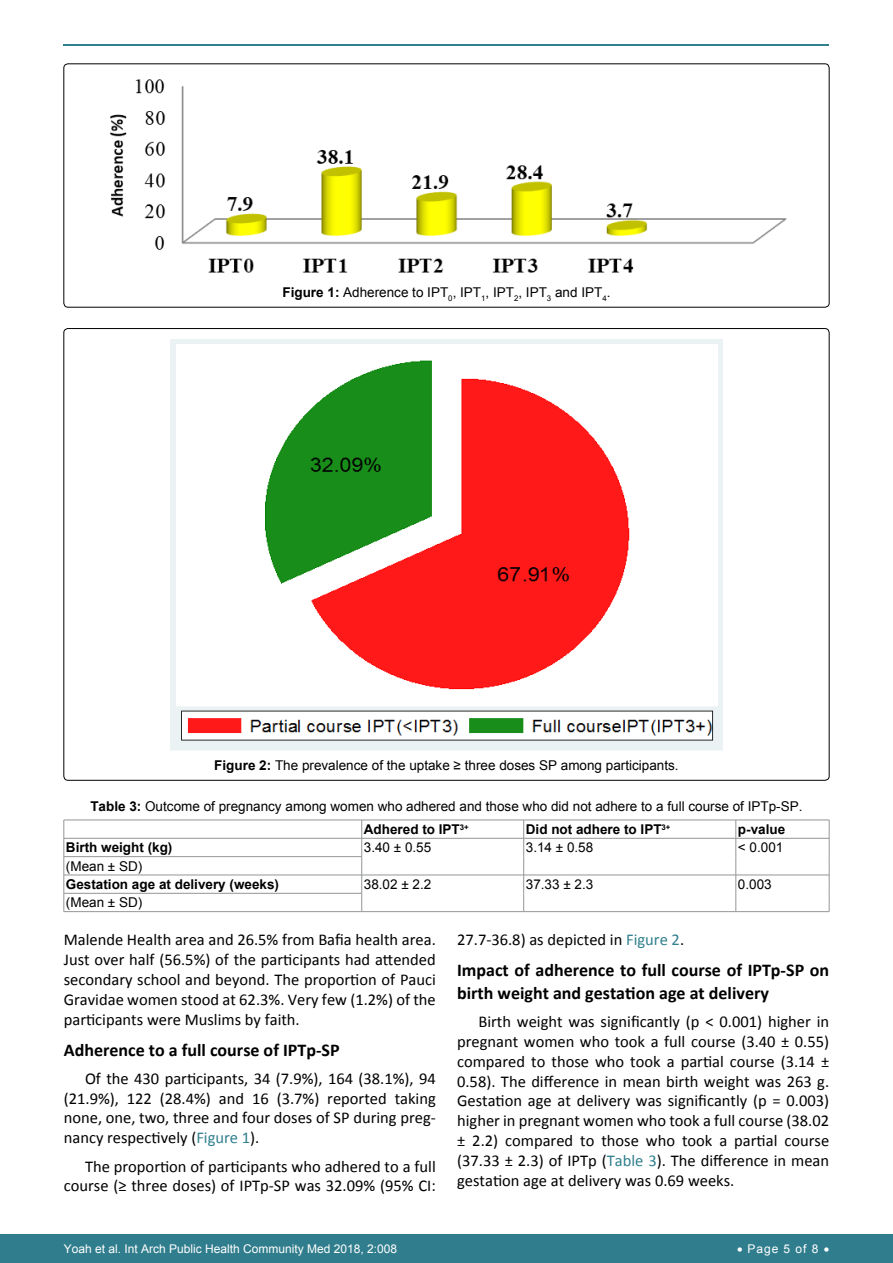
<style>
.page{position:relative;width:893px;height:1263px;background:#fff}
.page>*{position:absolute;margin:0;border:0;box-sizing:border-box;transform-origin:0 0}
.t1{font:700 18px/22.5px "Calibri";color:#000}
.t2{font:16.5px/19.8px "Calibri";color:#000;text-align:justify}
.t3{font:13.5px/22.6px "Arial";color:#000}
.t4{font:700 13.5px "Arial";color:#000}
.t5{font:12px "Arial";color:#fff}
.s1{font-weight:700}
.s2{color:#30808d}
</style>
<div class="page">
<hr style="left:64px;top:44px;width:765px;height:2px;background:#30808d">
<div style="left:0;top:1234px;width:893px;height:29px;background:#307d8d"></div>
<div style="left:64px;top:64px;width:765px;height:243px;border:1px solid #000;border-radius:4px"></div>
<img style="left:110px;top:79px;width:677px;height:194px">
<img style="left:170px;top:339px;width:553px;height:411px">
<hr style="left:64px;top:820px;width:298px;height:1px;background:#939598">
<hr style="left:362px;top:820px;width:162px;height:1px;background:#939598">
<hr style="left:524px;top:820px;width:212px;height:1px;background:#939598">
<hr style="left:736px;top:820px;width:93px;height:1px;background:#939598">
<hr style="left:64px;top:838px;width:298px;height:1px;background:#939598">
<hr style="left:362px;top:838px;width:162px;height:1px;background:#939598">
<hr style="left:524px;top:838px;width:212px;height:1px;background:#939598">
<hr style="left:736px;top:838px;width:93px;height:1px;background:#939598">
<hr style="left:64px;top:856px;width:298px;height:1px;background:#939598">
<hr style="left:64px;top:875px;width:298px;height:1px;background:#939598">
<hr style="left:362px;top:875px;width:162px;height:1px;background:#939598">
<hr style="left:524px;top:875px;width:212px;height:1px;background:#939598">
<hr style="left:736px;top:875px;width:93px;height:1px;background:#939598">
<hr style="left:64px;top:893px;width:298px;height:1px;background:#939598">
<svg style="left:64px;top:820px;width:1px;height:91px"></svg>
<svg style="left:361px;top:820px;width:1px;height:91px"></svg>
<svg style="left:523px;top:820px;width:1px;height:91px"></svg>
<svg style="left:736px;top:820px;width:1px;height:91px"></svg>
<svg style="left:829px;top:820px;width:1px;height:91px"></svg>
<hr style="left:64px;top:911px;width:298px;height:1px;background:#939598">
<hr style="left:362px;top:911px;width:162px;height:1px;background:#939598">
<hr style="left:524px;top:911px;width:212px;height:1px;background:#939598">
<hr style="left:736px;top:911px;width:93px;height:1px;background:#939598">
<p class="t3" style="left:282px;top:281px;width:329px"><span class="s1">Figure 1:</span> Adherence to IPT<sub>0</sub>, IPT<sub>1</sub>, IPT<sub>2</sub>, IPT<sub>3</sub> and IPT<sub>4</sub>.</p>
<p class="t3" style="left:214px;top:754px;width:466px"><span class="s1">Figure 2:</span> The prevalence of the uptake ≥ three doses SP among participants.</p>
<p class="t3" style="left:364px;top:795px;width:440px;text-indent:-273px"><span class="s1">Table 3:</span> Outcome of pregnancy among women who adhered and those who did not adhere to a full course of IPTp-SP.<br><span class="s1">Adhered to IPT</span><sup>3+</sup></p>
<p class="t4" style="left:526px;top:820px;width:146px">Did not adhere to IPT<sup>3+</sup></p>
<p class="t4" style="left:738px;top:820px;width:49px">p-value</p>
<p class="t4" style="left:66px;top:839px;width:108px">Birth weight (kg)</p>
<p class="t3" style="left:364px;top:836px;width:69px">3.40 ± 0.55</p>
<p class="t3" style="left:526px;top:836px;width:69px">3.14 ± 0.58</p>
<p class="t3" style="left:738px;top:836px;width:47px">&lt; 0.001</p>
<p class="t3" style="left:66px;top:855px;width:78px">(Mean ± SD)</p>
<p class="t4" style="left:66px;top:875px;width:215px">Gestation age at delivery (weeks)</p>
<p class="t3" style="left:364px;top:873px;width:69px">38.02 ± 2.2</p>
<p class="t3" style="left:526px;top:873px;width:69px">37.33 ± 2.3</p>
<p class="t3" style="left:738px;top:873px;width:35px">0.003</p>
<p class="t3" style="left:66px;top:891px;width:78px">(Mean ± SD)</p>
<p class="t2" style="left:64px;top:930px;width:374px">Malende Health area and 26.5% from Bafia health area.<br>Just over half (56.5%) of the participants had attended secondary school and beyond. The proportion of Pauci Gravidae women stood at 62.3%. Very few (1.2%) of the participants were Muslims by faith.</p>
<p class="t1" style="left:64px;top:1038px;width:277px">Adherence to a full course of IPTp-SP</p>
<p class="t2" style="left:64px;top:1068px;width:374px;text-indent:21px">Of the 430 participants, 34 (7.9%), 164 (38.1%), 94 (21.9%), 122 (28.4%) and 16 (3.7%) reported taking none, one, two, three and four doses of SP during preg&shy;nancy respectively (<span class="s2">Figure 1</span>).</p>
<p class="t2" style="left:64px;top:1156px;width:374px;text-align:right">The proportion of participants who adhered to a full course (≥ three doses) of IPTp-SP was 32.09% (95% CI:</p>
<p class="t2" style="left:457px;top:930px;width:229px">27.7-36.8) as depicted in <span class="s2">Figure 2</span>.</p>
<p class="t1" style="left:457px;top:959px;width:374px">Impact of adherence to full course of IPTp-SP on birth weight and gestation age at delivery</p>
<p class="t2" style="left:457px;top:1012px;width:374px;text-indent:21px">Birth weight was significantly (p &lt; 0.001) higher in pregnant women who took a full course (3.40 ± 0.55) compared to those who took a partial course (3.14 ± 0.58). The difference in mean birth weight was 263 g.<br>Gestation age at delivery was significantly (p = 0.003) higher in pregnant women who took a full course (38.02 ± 2.2) compared to those who took a partial course (37.33 ± 2.3) of IPTp (<span class="s2">Table 3</span>). The difference in mean gestation age at delivery was 0.69 weeks.</p>
<p class="t5" style="left:64px;top:1241px;width:335px">Yoah et al. Int Arch Public Health Community Med 2018, 2:008</p>
<p class="t5" style="left:737px;top:1241px;width:94px">• Page 5 of 8 •</p>
</div>
